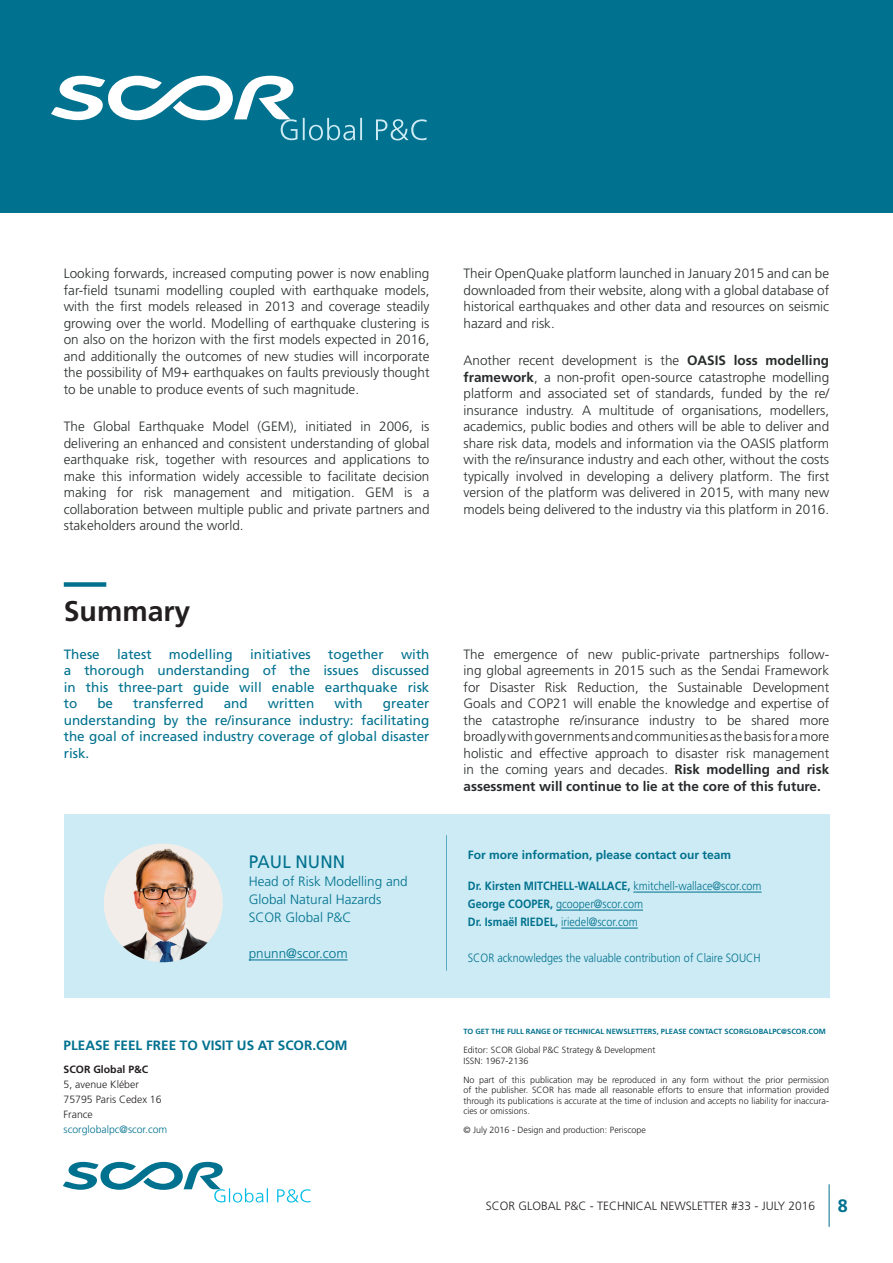
<style>
.page{position:relative;width:893px;height:1263px;background:#fff}
.page>*{position:absolute;margin:0;border:0;box-sizing:border-box;transform-origin:0 0}
.T2-A{font:700 28.5px "Frutiger LT Std";color:#231f20}
.t1{font:18px "Frutiger LT Std";color:#00718e;scale:.95 1}
.T2-A-2{font:700 18px "Frutiger LT Std";color:#00718e}
.TEXT_COURANT_NOIR_JU{font:300 13.5px/16.5px "Frutiger LT Std";color:#282b2c;text-align:justify}
.TEXT_COURANT_BLEU_GR{font:300 13.5px/16.5px "Frutiger LT Std";color:#282b2c;text-align:justify}
.TEXT_COURANT_BLEU_GR-2{font:13.5px/16.5px "Frutiger LT Std";color:#00718e;text-align:justify}
.t2{font:300 13.5px/18px "Frutiger LT Std";color:#00718e}
.t3{font:700 13.5px "Frutiger LT Std";color:#00718e}
.t4{font:300 12px/18px "Frutiger LT Std";color:#00718e;scale:.9 1}
.t5{font:700 12px "Frutiger LT Std";color:#00718e;scale:.9 1}
.t6{font:300 12px "Frutiger LT Std";color:#231f20}
.t7{font:700 12px "Frutiger LT Std";color:#00718e}
.t8{font:300 10.5px/15px "Frutiger LT Std";color:#231f20}
.t9{font:300 9px/10.5px "Frutiger LT Std";color:#231f20}
.t10{font:700 7.5px "Frutiger LT Std";color:#00718e}
.s1{font-weight:700}
.s2{color:#00718e}
.s3{font-weight:300}
</style>
<div class="page">
<svg style="left:63px;top:1161px;width:248px;height:41px"></svg>
<div style="left:0;top:0;width:893px;height:213px;background:#00718e"></div>
<svg style="left:51px;top:75px;width:376px;height:65px"></svg>
<div style="left:64px;top:582px;width:42px;height:5px;background:#00718e"></div>
<div style="left:447px;top:815px;width:382px;height:183px;background:#ccebf4"></div>
<hr style="left:633px;top:892px;width:129px;height:1px;background:#00718e">
<hr style="left:556px;top:910px;width:87px;height:1px;background:#00718e">
<hr style="left:561px;top:928px;width:77px;height:1px;background:#00718e">
<div style="left:64px;top:815px;width:382px;height:183px;background:#ccebf4"></div>
<hr style="left:249px;top:959px;width:99px;height:1px;background:#00718e">
<img style="left:104px;top:843px;width:119px;height:119px;border-radius:59px">
<hr style="left:446px;top:835px;width:1px;height:136px;background:#5baac2">
<hr style="left:829px;top:1184px;width:1px;height:43px;background:#00718e">
<p class="TEXT_COURANT_NOIR_JU" style="left:64px;top:265px;width:367px">Looking forwards, increased computing power is now enabling far-field tsunami modelling coupled with earthquake models, with the first models released in 2013 and coverage steadily growing over the world. Modelling of earthquake clustering is on also on the horizon with the first models expected in 2016, and additionally the outcomes of new studies will incorporate the possibility of M9+ earthquakes on faults previously thought to be unable to produce events of such magnitude.</p>
<p class="TEXT_COURANT_NOIR_JU" style="left:64px;top:419px;width:367px">The Global Earthquake Model (GEM), initiated in 2006, is delivering an enhanced and consistent understanding of global earthquake risk, together with resources and applications to make this information widely accessible to facilitate decision making for risk management and mitigation. GEM is a collaboration between multiple public and private partners and stakeholders around the world.</p>
<p class="T2-A" style="left:64px;top:594px;width:128px">Summary</p>
<p class="TEXT_COURANT_BLEU_GR-2" style="left:64px;top:646px;width:38px">These</p>
<p class="TEXT_COURANT_BLEU_GR-2" style="left:117px;top:646px;width:36px">latest</p>
<p class="TEXT_COURANT_BLEU_GR-2" style="left:169px;top:646px;width:65px">modelling</p>
<p class="TEXT_COURANT_BLEU_GR-2" style="left:250px;top:646px;width:62px">initiatives</p>
<p class="TEXT_COURANT_BLEU_GR-2" style="left:328px;top:646px;width:57px">together</p>
<p class="TEXT_COURANT_BLEU_GR-2" style="left:64px;top:646px;width:367px;text-indent:337px">with a thorough understanding of the issues discussed in this three-part guide will enable earthquake risk to</p>
<p class="TEXT_COURANT_BLEU_GR-2" style="left:97px;top:695px;width:17px">be</p>
<p class="TEXT_COURANT_BLEU_GR-2" style="left:133px;top:695px;width:72px">transferred</p>
<p class="TEXT_COURANT_BLEU_GR-2" style="left:224px;top:695px;width:26px">and</p>
<p class="TEXT_COURANT_BLEU_GR-2" style="left:268px;top:695px;width:48px">written</p>
<p class="TEXT_COURANT_BLEU_GR-2" style="left:334px;top:695px;width:30px">with</p>
<p class="TEXT_COURANT_BLEU_GR-2" style="left:64px;top:695px;width:367px;text-indent:319px">greater understanding by the re/insurance industry: facilitating the goal of increased industry coverage of global disaster risk.</p>
<p class="t1" style="left:249px;top:851px;width:103px">PAUL NUNN</p>
<p class="t2" style="left:249px;top:872px;width:161px">Head of Risk Modelling and<br>Global Natural Hazards<br>SCOR Global P&amp;C</p>
<p class="t2" style="left:249px;top:944px;width:100px">pnunn@scor.com</p>
<p class="t3" style="left:64px;top:1037px;width:286px">PLEASE FEEL FREE TO VISIT US AT SCOR.COM</p>
<p class="t8" style="left:64px;top:1062px;width:105px"><span class="s1">SCOR Global P&amp;C<br></span>5, avenue Kléber<br>75795 Paris Cedex 16<br>France <span class="s2">scorglobalpc@scor.com</span></p>
<p class="TEXT_COURANT_NOIR_JU" style="left:463px;top:265px;width:367px">Their OpenQuake platform launched in January 2015 and can be downloaded from their website, along with a global database of historical earthquakes and other data and resources on seismic hazard and risk.</p>
<p class="TEXT_COURANT_NOIR_JU" style="left:463px;top:353px;width:367px">Another recent development is the <span class="s1">OASIS loss modelling framework</span>, a non-profit open-source catastrophe modelling platform and associated set of standards, funded by the re/ insurance industry. A multitude of organisations, modellers, academics, public bodies and others will be able to deliver and share risk data, models and information via the OASIS platform with the re/insurance industry and each other, without the costs typically involved in developing a delivery platform. The first version of the platform was delivered in 2015, with many new models being delivered to the industry via this platform in 2016.</p>
<p class="TEXT_COURANT_BLEU_GR" style="left:463px;top:646px;width:367px">The emergence of new public-private partnerships follow&shy;ing global agreements in 2015 such as the Sendai Framework for Disaster Risk Reduction, the Sustainable Development Goals and COP21 will enable the knowledge and expertise of the catastrophe re/insurance industry to be shared more broadly with governments and communities as the basis for a more holistic and effective approach to disaster risk management in the coming years and decades. <span class="s1">Risk modelling and risk assessment will continue to lie at the core of this future.</span></p>
<p class="t7" style="left:468px;top:848px;width:265px">For more information, please contact our team</p>
<p class="t5" style="left:468px;top:879px;width:328px">Dr. Kirsten MITCHELL-WALLACE, <span class="s3">kmitchell-wallace@scor.com</span></p>
<p class="t4" style="left:468px;top:895px;width:196px"><span class="s1">George COOPER,</span> gcooper@scor.com<br><span class="s1">Dr. Ismaël RIEDEL,</span> iriedel@scor.com</p>
<p class="t4" style="left:468px;top:949px;width:327px">SCOR acknowledges the valuable contribution of Claire SOUCH</p>
<p class="t10" style="left:463px;top:1027px;width:364px">TO GET THE FULL RANGE OF TECHNICAL NEWSLETTERS, PLEASE CONTACT SCORGLOBALPC@SCOR.COM</p>
<p class="t9" style="left:463px;top:1045px;width:194px">Editor: SCOR Global P&amp;C Strategy &amp; Development<br>ISSN: 1967-2136</p>
<p class="t9" style="left:463px;top:1074px;width:367px;text-align:justify">No part of this publication may be reproduced in any form without the prior permission of the publisher. SCOR has made all reasonable efforts to ensure that information provided through its publications is accurate at the time of inclusion and accepts no liability for inaccura&shy;cies or omissions.</p>
<p class="t9" style="left:463px;top:1125px;width:184px">© July 2016 - Design and production: Periscope</p>
<p class="t6" style="left:486px;top:1199px;width:331px">SCOR GLOBAL P&amp;C - TECHNICAL NEWSLETTER #33 - JULY 2016</p>
<p class="T2-A-2" style="left:838px;top:1195px;width:12px">8</p>
</div>
